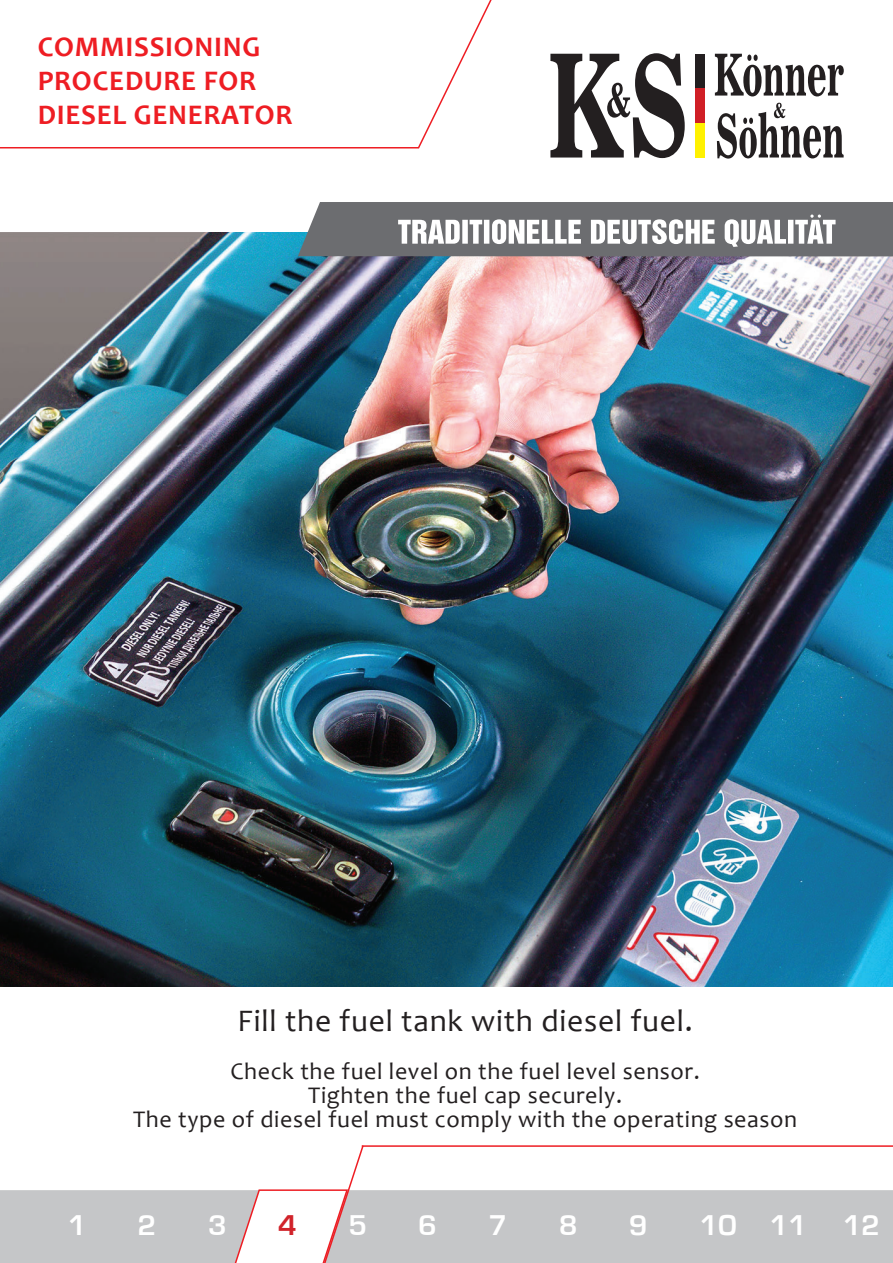
<style>
.page{position:relative;width:893px;height:1263px;background:#fff}
.page>*{position:absolute;margin:0;border:0;box-sizing:border-box;transform-origin:0 0}
.t1{font:31.5px "Candara";letter-spacing:.025em;color:#231f20}
.t2{font:700 28.5px/34.2px "Candara";letter-spacing:.025em;color:#ee1d23}
.t3{font:26.4px "Europe Demi";color:#fff}
.t4{font:26.4px "Europe Demi";color:#d1232a}
.t5{font:24px/24px "Candara";letter-spacing:.025em;color:#231f20;text-align:center}
</style>
<div class="page">
<svg style="left:715px;top:54px;width:129px;height:42px"></svg>
<svg style="left:550px;top:53px;width:135px;height:105px"></svg>
<svg style="left:717px;top:103px;width:127px;height:56px"></svg>
<div style="left:695px;top:54px;width:10px;height:34px;background:#231f20"></div>
<div style="left:695px;top:88px;width:10px;height:35px;background:#d01f26"></div>
<div style="left:695px;top:123px;width:10px;height:35px;background:#fff101"></div>
<div style="left:0;top:1190px;width:893px;height:73px;background:#c5c6c8"></div>
<svg style="left:0;top:0;width:492px;height:149px"></svg>
<hr style="left:362px;top:1145px;width:531px;height:2px;background:#ee1d23">
<svg style="left:230px;top:1145px;width:135px;height:118px"></svg>
<img style="left:0;top:232px;width:893px;height:755px">
<svg style="left:298px;top:202px;width:595px;height:54px"></svg>
<p class="t2" style="left:38px;top:29px;width:256px">COMMISSIONING<br>PROCEDURE FOR<br>DIESEL GENERATOR</p>
<p class="t1" style="left:238px;top:1001px;width:457px">Fill the fuel tank with diesel fuel.</p>
<p class="t5" style="left:133px;top:1059px;width:666px">Check the fuel level on the fuel level sensor.<br>Tighten the fuel cap securely.<br>The type of diesel fuel must comply with the operating season</p>
<p class="t3" style="left:68px;top:1210px;width:20px">1</p>
<p class="t3" style="left:138px;top:1210px;width:20px">2</p>
<p class="t3" style="left:208px;top:1210px;width:20px">3</p>
<p class="t3" style="left:348px;top:1210px;width:20px">5</p>
<p class="t3" style="left:419px;top:1210px;width:20px">6</p>
<p class="t3" style="left:489px;top:1210px;width:20px">7</p>
<p class="t3" style="left:559px;top:1210px;width:20px">8</p>
<p class="t3" style="left:629px;top:1210px;width:20px">9</p>
<p class="t3" style="left:699px;top:1210px;width:109px">10 11</p>
<p class="t3" style="left:843px;top:1210px;width:39px">12</p>
<p class="t4" style="left:278px;top:1210px;width:20px">4</p>
</div>
